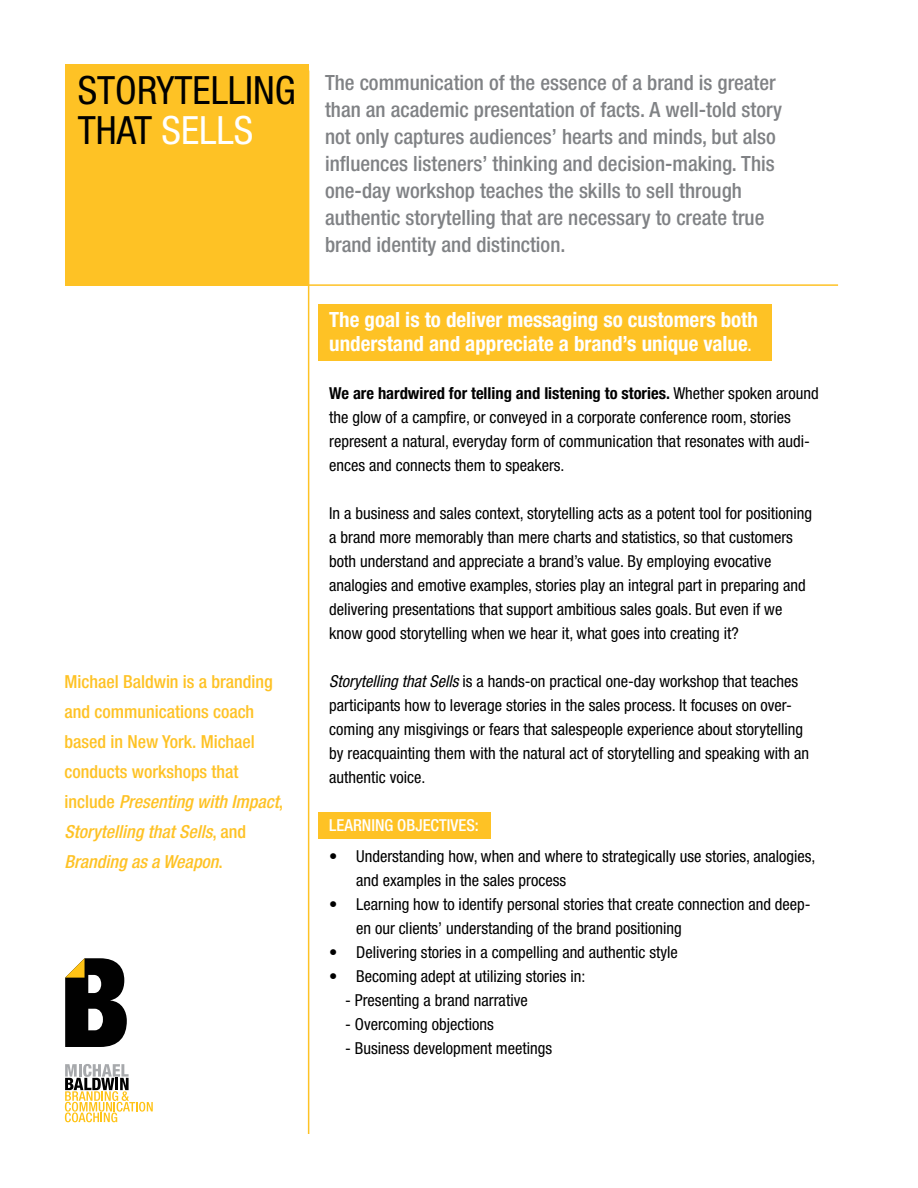
<style>
.page{position:relative;width:918px;height:1188px;background:#fff}
.page>*{position:absolute;margin:0;border:0;box-sizing:border-box;transform-origin:0 0}
.t1{font:condensed 39px/40.5px "Helvetica Neue LT Std";color:#000}
.t2{font:500 condensed 21px/27px "Helvetica Neue LT Std";color:#808285}
.t3{font:700 condensed 21px/24px "Helvetica Neue LT Std";color:#fff}
.t4{font:500 condensed 18px/30px "Helvetica Neue LT Std";color:#fec225}
.t5{font:condensed 16.5px/24px "Helvetica Neue LT Std";color:#000}
.t6{font:500 condensed 16.5px "Helvetica Neue LT Std";color:#fff}
.s1{color:#fff}
.s2{font-style:italic}
.s3{font-size:15px}
.s4{font-weight:700}
</style>
<div class="page">
<div style="left:318px;top:812px;width:172px;height:27px;background:#fec225"></div>
<div style="left:319px;top:305px;width:453px;height:56px;background:#fec225"></div>
<svg style="left:65px;top:1064px;width:88px;height:58px"></svg>
<svg style="left:65px;top:958px;width:62px;height:89px"></svg>
<div style="left:66px;top:65px;width:243px;height:221px;background:#fec225"></div>
<hr style="left:308px;top:71px;width:1px;height:1063px;background:#fec225">
<hr style="left:308px;top:284px;width:530px;height:2px;background:#fec225">
<h1 class="t1" style="left:78px;top:69px;width:220px">STORYTELLING<br>THAT <span class="s1">SELLS</span></h1>
<p class="t4" style="left:64px;top:666px;width:220px">Michael Baldwin is a branding and communications coach based in New York. Michael conducts workshops that include <span class="s2">Presenting with Impact</span>,<br><span class="s2">Storytelling that Sells</span>, and<br><span class="s2">Branding as a Weapon</span>.</p>
<p class="t2" style="left:325px;top:69px;width:458px">The communication of the essence of a brand is greater than an academic presentation of facts. A well-told story not only captures audiences’ hearts and minds, but also influences listeners’ thinking and decision-making. This one-day workshop teaches the skills to sell through authentic storytelling that are necessary to create true brand identity and distinction.</p>
<p class="t3" style="left:329px;top:307px;width:430px">The goal is to deliver messaging so customers both understand and appreciate a brand’s unique value<span class="s3">.</span></p>
<p class="t5" style="left:329px;top:381px;width:491px"><span class="s4">We are hardwired for telling and listening to stories.</span> Whether spoken around the glow of a campfire, or conveyed in a corporate conference room, stories represent a natural, everyday form of communication that resonates with audi&shy;ences and connects them to speakers.</p>
<p class="t5" style="left:329px;top:501px;width:484px">In a business and sales context, storytelling acts as a potent tool for positioning a brand more memorably than mere charts and statistics, so that customers both understand and appreciate a brand’s value. By employing evocative analogies and emotive examples, stories play an integral part in preparing and delivering presentations that support ambitious sales goals. But even if we know good storytelling when we hear it, what goes into creating it?</p>
<p class="t5" style="left:329px;top:669px;width:481px"><span class="s2">Storytelling that Sells</span> is a hands-on practical one-day workshop that teaches participants how to leverage stories in the sales process. It focuses on over&shy;coming any misgivings or fears that salespeople experience about storytelling by reacquainting them with the natural act of storytelling and speaking with an authentic voice.</p>
<p class="t6" style="left:329px;top:815px;width:151px">LEARNING OBJECTIVES:</p>
<p class="t5" style="left:356px;top:844px;width:461px;text-indent:-27px">• Understanding how, when and where to strategically use stories, analogies, and examples in the sales process</p>
<p class="t5" style="left:356px;top:893px;width:456px;text-indent:-27px">• Learning how to identify personal stories that create connection and deep&shy;en our clients’ understanding of the brand positioning</p>
<p class="t5" style="left:329px;top:941px;width:350px">• Delivering stories in a compelling and authentic style</p>
<p class="t5" style="left:329px;top:965px;width:258px">• Becoming adept at utilizing stories in:</p>
<p class="t5" style="left:345px;top:989px;width:184px">- Presenting a brand narrative</p>
<p class="t5" style="left:345px;top:1013px;width:150px">- Overcoming objections</p>
<p class="t5" style="left:345px;top:1037px;width:209px">- Business development meetings</p>
</div>
